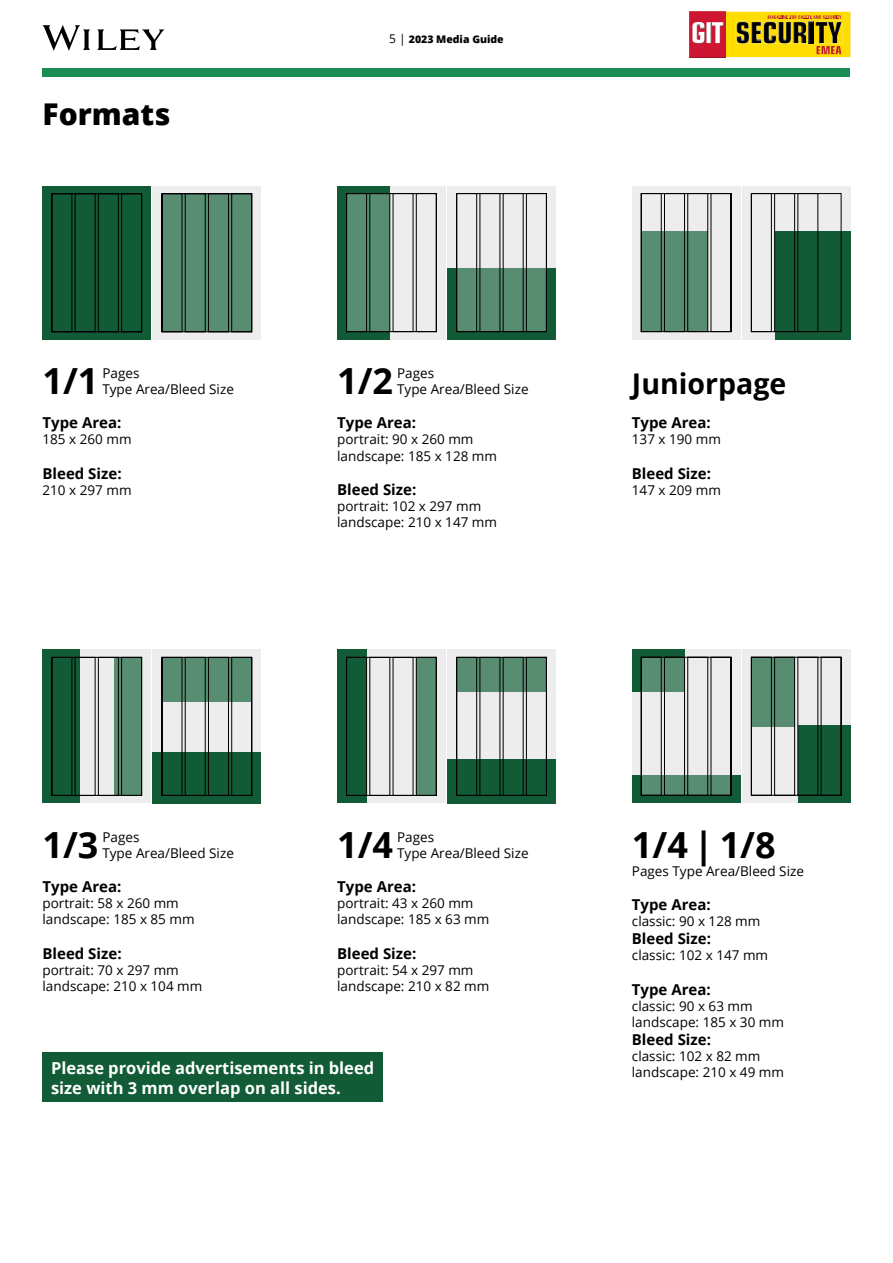
<style>
.page{position:relative;width:893px;height:1263px;background:#fff}
.page>*{position:absolute;margin:0;border:0;box-sizing:border-box;transform-origin:0 0}
.t1{font:700 36px "Open Sans";color:#000}
.t2{font:800 30px "Open Sans";color:#000}
.t3{font:700 28.5px "Open Sans";color:#000}
.t4{font:700 16.5px/19.8px "Open Sans";color:#fff}
.t5{font:700 15px "Open Sans";color:#000}
.t6{font:13.5px/16.2px "Open Sans";color:#000}
.t7{font:800 10.5px "Open Sans";color:#000}
.s1{font-weight:400;font-size:12px}
</style>
<div class="page">
<div style="left:726px;top:12px;width:124px;height:45px;background:#fd0"></div>
<img style="left:736px;top:21px;width:106px;height:23px">
<img style="left:778px;top:22px;width:13px;height:21px">
<img style="left:764px;top:22px;width:12px;height:21px">
<img style="left:737px;top:22px;width:12px;height:21px">
<img style="left:816px;top:22px;width:25px;height:21px">
<img style="left:809px;top:22px;width:4px;height:21px">
<img style="left:793px;top:22px;width:13px;height:21px">
<img style="left:751px;top:22px;width:10px;height:21px">
<img style="left:689px;top:12px;width:37px;height:45px">
<svg style="left:767px;top:15px;width:74px;height:5px"></svg>
<svg style="left:816px;top:46px;width:25px;height:8px"></svg>
<img style="left:692px;top:22px;width:31px;height:21px">
<div style="left:43px;top:68px;width:807px;height:9px;background:#198c53"></div>
<svg style="left:43px;top:25px;width:121px;height:26px"></svg>
<div style="left:43px;top:649px;width:108px;height:154px;background:#ededed"></div>
<div style="left:43px;top:649px;width:37px;height:154px;background:#115c36"></div>
<div style="left:153px;top:649px;width:108px;height:154px;background:#ededed"></div>
<div style="left:153px;top:752px;width:108px;height:51px;background:#115c36"></div>
<svg style="left:51px;top:657px;width:201px;height:139px"></svg>
<div style="left:337px;top:649px;width:109px;height:154px;background:#ededed"></div>
<div style="left:337px;top:649px;width:30px;height:154px;background:#115c36"></div>
<div style="left:447px;top:649px;width:109px;height:154px;background:#ededed"></div>
<div style="left:447px;top:759px;width:109px;height:44px;background:#115c36"></div>
<svg style="left:346px;top:657px;width:201px;height:139px"></svg>
<div style="left:742px;top:649px;width:108px;height:154px;background:#ededed"></div>
<div style="left:632px;top:649px;width:108px;height:154px;background:#ededed"></div>
<div style="left:798px;top:725px;width:52px;height:78px;background:#115c36"></div>
<div style="left:632px;top:775px;width:108px;height:28px;background:#115c36"></div>
<div style="left:632px;top:649px;width:52px;height:43px;background:#115c36"></div>
<svg style="left:641px;top:657px;width:200px;height:139px"></svg>
<div style="left:153px;top:186px;width:108px;height:154px;background:#ededed"></div>
<div style="left:43px;top:186px;width:108px;height:154px;background:#115c36"></div>
<svg style="left:51px;top:193px;width:201px;height:139px"></svg>
<div style="left:447px;top:186px;width:109px;height:154px;background:#ededed"></div>
<div style="left:337px;top:186px;width:109px;height:154px;background:#ededed"></div>
<div style="left:447px;top:268px;width:109px;height:72px;background:#115c36"></div>
<div style="left:337px;top:186px;width:53px;height:154px;background:#115c36"></div>
<svg style="left:346px;top:193px;width:201px;height:139px"></svg>
<div style="left:742px;top:186px;width:108px;height:154px;background:#ededed"></div>
<div style="left:632px;top:186px;width:108px;height:154px;background:#ededed"></div>
<div style="left:775px;top:231px;width:75px;height:109px;background:#115c36"></div>
<svg style="left:641px;top:193px;width:200px;height:139px"></svg>
<div style="left:43px;top:1052px;width:340px;height:50px;background:#115c36"></div>
<h2 class="t2" style="left:43px;top:91px;width:129px">Formats</h2>
<h1 class="t1" style="left:43px;top:355px;width:57px">1/1</h1>
<p class="t6" style="left:102px;top:364px;width:133px">Pages<br>Type Area/Bleed Size</p>
<p class="t5" style="left:43px;top:412px;width:80px">Type Area:</p>
<p class="t6" style="left:43px;top:431px;width:91px">185 x 260 mm</p>
<p class="t5" style="left:43px;top:463px;width:81px">Bleed Size:</p>
<p class="t6" style="left:43px;top:481px;width:91px">210 x 297 mm</p>
<p class="t7" style="left:389px;top:31px;width:116px"><span class="s1">5 |</span> 2023 Media Guide</p>
<h1 class="t1" style="left:337px;top:355px;width:57px">1/2</h1>
<p class="t6" style="left:397px;top:364px;width:133px">Pages<br>Type Area/Bleed Size</p>
<p class="t5" style="left:337px;top:412px;width:80px">Type Area:</p>
<p class="t6" style="left:337px;top:431px;width:161px">portrait: 90 x 260 mm landscape: 185 x 128 mm</p>
<p class="t5" style="left:337px;top:479px;width:81px">Bleed Size:</p>
<p class="t6" style="left:337px;top:498px;width:161px">portrait: 102 x 297 mm landscape: 210 x 147 mm</p>
<h3 class="t3" style="left:632px;top:363px;width:156px">Juniorpage</h3>
<p class="t5" style="left:632px;top:412px;width:80px">Type Area:</p>
<p class="t6" style="left:632px;top:431px;width:91px">137 x 190 mm</p>
<p class="t5" style="left:632px;top:463px;width:81px">Bleed Size:</p>
<p class="t6" style="left:632px;top:481px;width:91px">147 x 209 mm</p>
<h1 class="t1" style="left:43px;top:819px;width:57px">1/3</h1>
<p class="t6" style="left:102px;top:828px;width:133px">Pages<br>Type Area/Bleed Size</p>
<p class="t5" style="left:43px;top:876px;width:80px">Type Area:</p>
<p class="t6" style="left:43px;top:895px;width:154px">portrait: 58 x 260 mm landscape: 185 x 85 mm</p>
<p class="t5" style="left:43px;top:942px;width:81px">Bleed Size:</p>
<p class="t6" style="left:43px;top:961px;width:161px">portrait: 70 x 297 mm landscape: 210 x 104 mm</p>
<h1 class="t1" style="left:337px;top:819px;width:57px">1/4</h1>
<p class="t6" style="left:397px;top:828px;width:133px">Pages<br>Type Area/Bleed Size</p>
<p class="t5" style="left:337px;top:876px;width:80px">Type Area:</p>
<p class="t6" style="left:337px;top:895px;width:154px">portrait: 43 x 260 mm landscape: 185 x 63 mm</p>
<p class="t5" style="left:337px;top:942px;width:81px">Bleed Size:</p>
<p class="t6" style="left:337px;top:961px;width:154px">portrait: 54 x 297 mm landscape: 210 x 82 mm</p>
<p class="t4" style="left:51px;top:1057px;width:325px">Please provide advertisements in bleed size with 3 mm overlap on all sides.</p>
<h1 class="t1" style="left:632px;top:819px;width:145px">1/4 | 1/8</h1>
<p class="t6" style="left:632px;top:862px;width:174px">Pages Type Area/Bleed Size</p>
<p class="t5" style="left:632px;top:894px;width:80px">Type Area:</p>
<p class="t6" style="left:632px;top:913px;width:130px">classic: 90 x 128 mm</p>
<p class="t5" style="left:632px;top:928px;width:81px">Bleed Size:</p>
<p class="t6" style="left:632px;top:947px;width:138px">classic: 102 x 147 mm</p>
<p class="t5" style="left:632px;top:978px;width:80px">Type Area:</p>
<p class="t6" style="left:632px;top:997px;width:154px">classic: 90 x 63 mm landscape: 185 x 30 mm</p>
<p class="t5" style="left:632px;top:1029px;width:81px">Bleed Size:</p>
<p class="t6" style="left:632px;top:1048px;width:154px">classic: 102 x 82 mm landscape: 210 x 49 mm</p>
</div>
